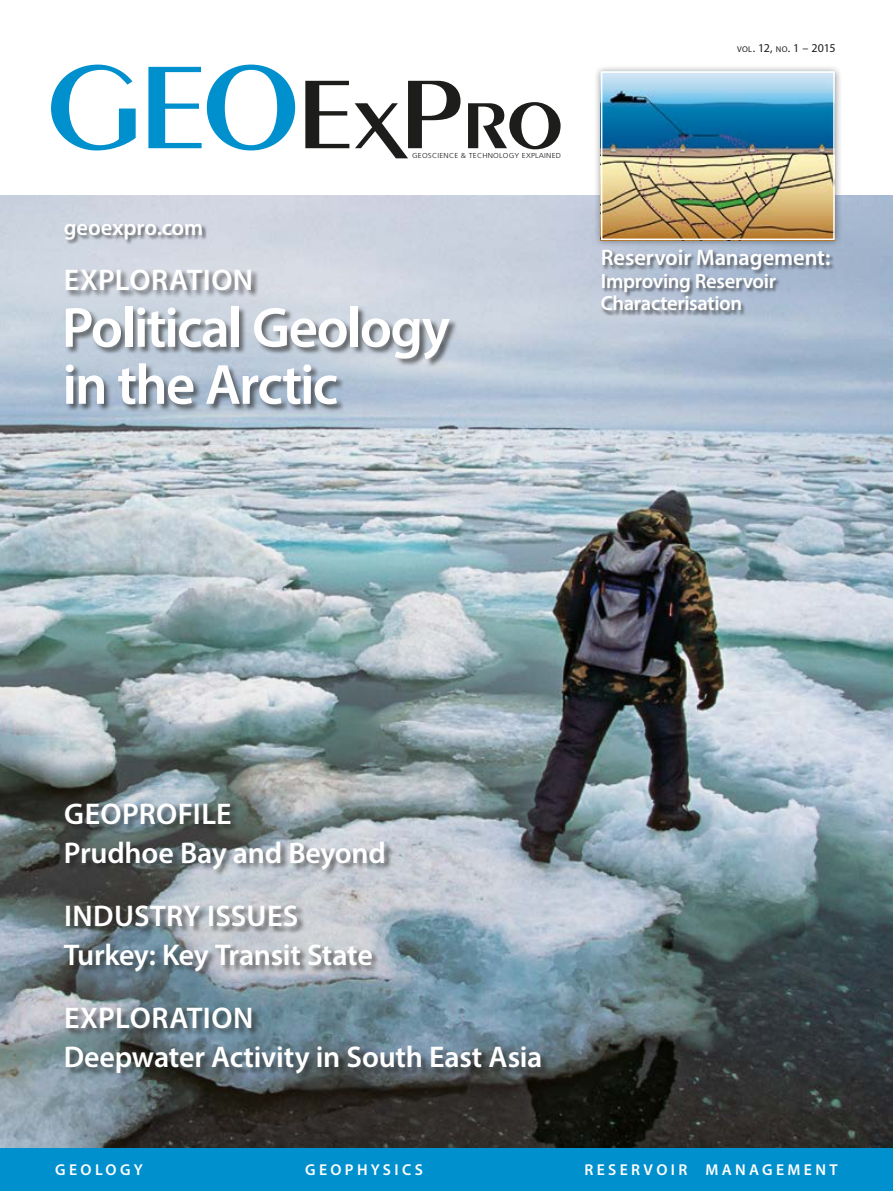
<style>
.page{position:relative;width:893px;height:1191px;background:#fff}
.page>*{position:absolute;margin:0;border:0;box-sizing:border-box;transform-origin:0 0}
.t1{font:600 57px/57px "Myriad Pro";letter-spacing:-.035em;color:#fff}
.t2{font:600 30px/39px "Myriad Pro";letter-spacing:-.005em;color:#fff}
.t3{font:600 30px "Myriad Pro";letter-spacing:.015em;color:#fff}
.t4{font:600 22.5px "Myriad Pro";letter-spacing:-.005em;color:#fff}
.t5{font:600 20.55px/22.5px "Myriad Pro";letter-spacing:-.015em;color:#fff}
.t6{font:600 15.75px "Myriad Pro";letter-spacing:.215em;color:#fff}
.t7{font:12px "Myriad Pro";letter-spacing:-.025em;color:#1d1d1b}
.t8{font:300 7.2px "Frutiger";letter-spacing:.025em;color:#1d1d1b;scale:1.09 1}
.s1{font-size:8.4px}
</style>
<div class="page">
<img style="left:0;top:196px;width:893px;height:952px">
<div style="left:65px;top:268px;width:393px;height:145px;background:#1d1d1b;opacity:.6"></div>
<div style="left:0;top:1148px;width:893px;height:43px;background:#0090cd"></div>
<div style="left:64px;top:802px;width:485px;height:279px;background:#1d1d1b;opacity:.6"></div>
<svg style="left:51px;top:65px;width:85px;height:85px"></svg>
<svg style="left:148px;top:65px;width:147px;height:85px"></svg>
<svg style="left:305px;top:81px;width:44px;height:67px"></svg>
<svg style="left:355px;top:81px;width:105px;height:77px"></svg>
<svg style="left:468px;top:102px;width:93px;height:47px"></svg>
<div style="left:64px;top:223px;width:143px;height:22px;background:#1d1d1b;opacity:.6"></div>
<div style="left:601px;top:249px;width:234px;height:67px;background:#1d1d1b;opacity:.6"></div>
<div style="left:593px;top:64px;width:249px;height:183px;background:#1d1d1b;opacity:.5"></div>
<img style="left:604px;top:74px;width:228px;height:163px">
<div style="left:601px;top:71px;width:234px;height:169px;border:2px solid #fff"></div>
<p class="t4" style="left:64px;top:213px;width:141px">geoexpro.com</p>
<p class="t8" style="left:412px;top:152px;width:138px">GEOSCIENCE &amp; TECHNOLOGY EXPLAINED</p>
<p class="t3" style="left:64px;top:260px;width:191px">EXPLORATION</p>
<h1 class="t1" style="left:62px;top:298px;width:390px">Political Geology in the Arctic</h1>
<p class="t7" style="left:737px;top:40px;width:100px"><span class="s1">VOL</span>. 12, <span class="s1">NO</span>. 1 – 2015</p>
<p class="t4" style="left:601px;top:243px;width:231px">Reservoir Management:</p>
<p class="t5" style="left:601px;top:269px;width:177px">Improving Reservoir<br>Characterisation</p>
<p class="t2" style="left:64px;top:793px;width:324px">GEOPROFILE<br>Prudhoe Bay and Beyond</p>
<p class="t2" style="left:64px;top:895px;width:311px">INDUSTRY ISSUES<br>Turkey: Key Transit State</p>
<p class="t2" style="left:64px;top:997px;width:480px">EXPLORATION<br>Deepwater Activity in South East Asia</p>
<p class="t6" style="left:55px;top:1159px;width:89px">GEOLOGY</p>
<p class="t6" style="left:305px;top:1159px;width:119px">GEOPHYSICS</p>
<p class="t6" style="left:584px;top:1159px;width:255px">RESERVOIR MANAGEMENT</p>
</div>
